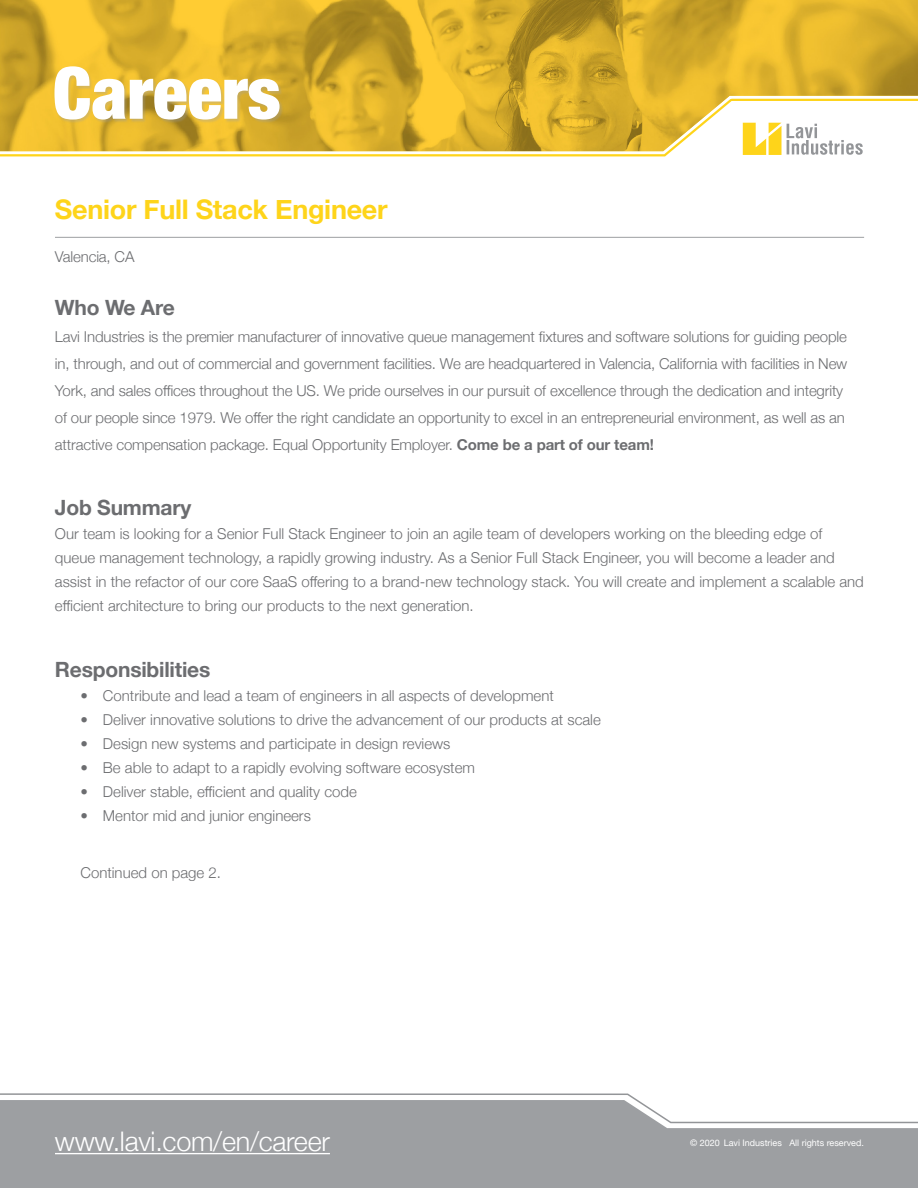
<style>
.page{position:relative;width:918px;height:1188px;background:#fff}
.page>*{position:absolute;margin:0;border:0;box-sizing:border-box;transform-origin:0 0}
.t1{font:900 condensed 72px "Helvetica Neue";color:#fff}
.chart_text_smaller{font:700 27px "Helvetica Neue";letter-spacing:-.01em;color:#fed41a}
.chart_text_smaller-2{font:300 27px "Helvetica Neue";letter-spacing:-.01em;color:#fff}
.chart_text_smaller-3{font:700 21px "Helvetica Neue";letter-spacing:-.01em;color:#6c6d70}
.chart_text_smaller-4{font:300 15px/27px "Helvetica Neue";color:#6c6d70}
.t2{font:9px "Helvetica Neue";color:#fff}
.s1{font-weight:700}
</style>
<div class="page">
<svg style="left:0;top:1093px;width:638px;height:7px"></svg>
<svg style="left:0;top:1100px;width:918px;height:88px;background:#a5a7aa"></svg>
<svg style="left:0;top:151px;width:863px;height:6px"></svg>
<img style="left:0;top:0;width:918px;height:151px">
<div style="left:55px;top:67px;width:229px;height:56px;background:#9d9fa2;opacity:.35"></div>
<hr style="left:55px;top:237px;width:809px;height:1px;background:#9d9fa2">
<hr style="left:55px;top:1153px;width:275px;height:1px;background:#fff">
<p class="t1" style="left:53px;top:34px;width:229px">Careers</p>
<p class="chart_text_smaller" style="left:55px;top:189px;width:334px">Senior Full Stack Engineer</p>
<p class="chart_text_smaller-4" style="left:55px;top:242px;width:81px">Valencia, CA</p>
<p class="chart_text_smaller-3" style="left:55px;top:291px;width:121px">Who We Are</p>
<p class="chart_text_smaller-4" style="left:55px;top:322px;width:794px">Lavi Industries is the premier manufacturer of innovative queue management fixtures and software solutions for guiding people in, through, and out of commercial and government facilities. We are headquartered in Valencia, California with facilities in New York, and sales offices throughout the US. We pride ourselves in our pursuit of excellence through the dedication and integrity of our people since 1979. We offer the right candidate an opportunity to excel in an entrepreneurial environment, as well as an attractive compensation package. Equal Opportunity Employer. <span class="s1">Come be a part of our team!</span></p>
<p class="chart_text_smaller-3" style="left:55px;top:491px;width:138px">Job Summary</p>
<p class="chart_text_smaller-4" style="left:55px;top:521px;width:810px;line-height:24px">Our team is looking for a Senior Full Stack Engineer to join an agile team of developers working on the bleeding edge of queue management technology, a rapidly growing industry. As a Senior Full Stack Engineer, you will become a leader and assist in the refactor of our core SaaS offering to a brand-new technology stack. You will create and implement a scalable and efficient architecture to bring our products to the next generation.</p>
<p class="chart_text_smaller-3" style="left:55px;top:653px;width:157px">Responsibilities</p>
<p class="chart_text_smaller-4" style="left:80px;top:681px;width:475px">• Contribute and lead a team of engineers in all aspects of development</p>
<p class="chart_text_smaller-4" style="left:80px;top:705px;width:522px">• Deliver innovative solutions to drive the advancement of our products at scale</p>
<p class="chart_text_smaller-4" style="left:80px;top:729px;width:372px">• Design new systems and participate in design reviews</p>
<p class="chart_text_smaller-4" style="left:80px;top:753px;width:396px">• Be able to adapt to a rapidly evolving software ecosystem</p>
<p class="chart_text_smaller-4" style="left:80px;top:777px;width:278px">• Deliver stable, efficient and quality code</p>
<p class="chart_text_smaller-4" style="left:80px;top:801px;width:232px">• Mentor mid and junior engineers</p>
<p class="chart_text_smaller-4" style="left:80px;top:858px;width:142px">Continued on page 2.</p>
<p class="chart_text_smaller-2" style="left:55px;top:1120px;width:276px">www.lavi.com/en/career</p>
<p class="t2" style="left:690px;top:1136px;width:175px">© 2020 Lavi Industries All rights reserved.</p>
</div>
